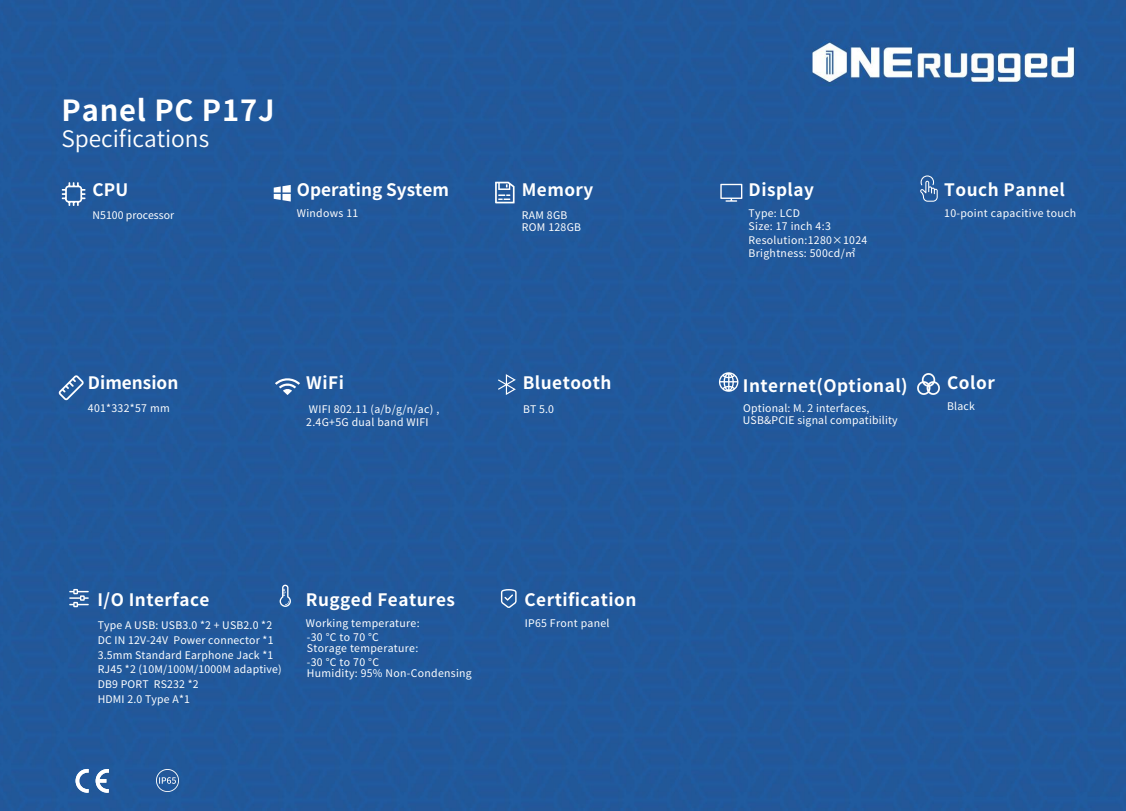
<style>
.page{position:relative;width:1126px;height:811px;background:#fff}
.page>*{position:absolute;margin:0;border:0;box-sizing:border-box;transform-origin:0 0}
.t1{font:700 29.05px "Source Han Sans CN";letter-spacing:.03em;color:#fff}
.t2{font:22.7px "Source Han Sans CN";color:#fff}
.t3{font:700 17.15px "Source Han Sans CN";letter-spacing:.03em;color:#fff}
.t4{font:700 17.15px "Source Han Sans CN";color:#fff}
.t5{font:10.5px/12.6px "Source Han Sans CN";letter-spacing:.03em;color:#fff}
.t6{font:10.5px "Source Han Sans CN";color:#fff}
</style>
<div class="page">
<div style="left:0;top:0;width:1125px;height:811px;background:#21589b"></div>
<svg style="left:62px;top:182px;width:24px;height:24px"></svg>
<svg style="left:274px;top:185px;width:17px;height:17px"></svg>
<svg style="left:495px;top:182px;width:20px;height:21px"></svg>
<svg style="left:59px;top:375px;width:25px;height:25px"></svg>
<svg style="left:275px;top:377px;width:25px;height:18px"></svg>
<svg style="left:498px;top:374px;width:18px;height:21px"></svg>
<svg style="left:719px;top:372px;width:19px;height:20px"></svg>
<svg style="left:69px;top:589px;width:20px;height:18px"></svg>
<svg style="left:280px;top:585px;width:11px;height:22px"></svg>
<svg style="left:720px;top:184px;width:22px;height:18px"></svg>
<svg style="left:920px;top:175px;width:18px;height:27px"></svg>
<svg style="left:501px;top:589px;width:16px;height:19px"></svg>
<svg style="left:96px;top:769px;width:13px;height:24px"></svg>
<svg style="left:76px;top:769px;width:13px;height:24px"></svg>
<img style="left:918px;top:374px;width:22px;height:20px">
<img style="left:157px;top:769px;width:22px;height:22px">
<h1 class="t1" style="left:62px;top:94px;width:215px">Panel PC P17J</h1>
<h2 class="t2" style="left:61px;top:126px;width:149px">Specifications</h2>
<h3 class="t3" style="left:93px;top:180px;width:37px">CPU</h3>
<p class="t6" style="left:93px;top:209px;width:83px">N5100 processor</p>
<h3 class="t4" style="left:297px;top:180px;width:154px">Operating System</h3>
<p class="t5" style="left:297px;top:207px;width:63px">Windows 11</p>
<h3 class="t4" style="left:88px;top:373px;width:92px">Dimension</h3>
<p class="t5" style="left:88px;top:402px;width:83px">401*332*57 mm</p>
<h3 class="t3" style="left:306px;top:373px;width:39px">WiFi</h3>
<p class="t5" style="left:306px;top:404px;width:135px">WIFI 802.11 (a/b/g/n/ac) ,<br>2.4G+5G dual band WIFI</p>
<h3 class="t3" style="left:522px;top:180px;width:73px">Memory</h3>
<p class="t5" style="left:522px;top:209px;width:61px">RAM 8GB<br>ROM 128GB</p>
<h3 class="t3" style="left:523px;top:373px;width:90px">Bluetooth</h3>
<p class="t5" style="left:523px;top:404px;width:33px">BT 5.0</p>
<h3 class="t3" style="left:97px;top:590px;width:114px">I/O Interface</h3>
<p class="t5" style="left:98px;top:618px;width:186px;line-height:14.7px">Type A USB: USB3.0 *2 + USB2.0 *2<br>DC IN 12V-24V Power connector *1<br>3.5mm Standard Earphone Jack *1<br>RJ45 *2 (10M/100M/1000M adaptive)<br>DB9 PORT RS232 *2<br>HDMI 2.0 Type A*1</p>
<h3 class="t3" style="left:306px;top:590px;width:151px">Rugged Features</h3>
<p class="t5" style="left:306px;top:617px;width:115px;line-height:13.5px">Working temperature: -30 °C to 70 °C</p>
<p class="t5" style="left:307px;top:641px;width:113px;line-height:14.3px">Storage temperature: -30 °C to 70 °C</p>
<p class="t5" style="left:307px;top:667px;width:166px">Humidity: 95% Non-Condensing</p>
<h3 class="t3" style="left:525px;top:590px;width:113px">Certification</h3>
<p class="t5" style="left:525px;top:617px;width:86px">IP65 Front panel</p>
<h3 class="t3" style="left:749px;top:180px;width:67px">Display</h3>
<p class="t5" style="left:749px;top:207px;width:84px">Type: LCD<br>Size: 17 inch 4:3</p>
<p class="t5" style="left:749px;top:234px;width:120px">Resolution:1280×1024<br>Brightness: 500cd/㎡</p>
<h3 class="t3" style="left:944px;top:180px;width:122px">Touch Pannel</h3>
<p class="t5" style="left:944px;top:207px;width:133px">10-point capacitive touch</p>
<h3 class="t3" style="left:743px;top:376px;width:166px">Internet(Optional)</h3>
<p class="t5" style="left:743px;top:402px;width:156px">Optional: M. 2 interfaces,<br>USB&amp;PCIE signal compatibility</p>
<h3 class="t3" style="left:947px;top:373px;width:49px">Color</h3>
<p class="t5" style="left:947px;top:400px;width:29px">Black</p>
</div>
